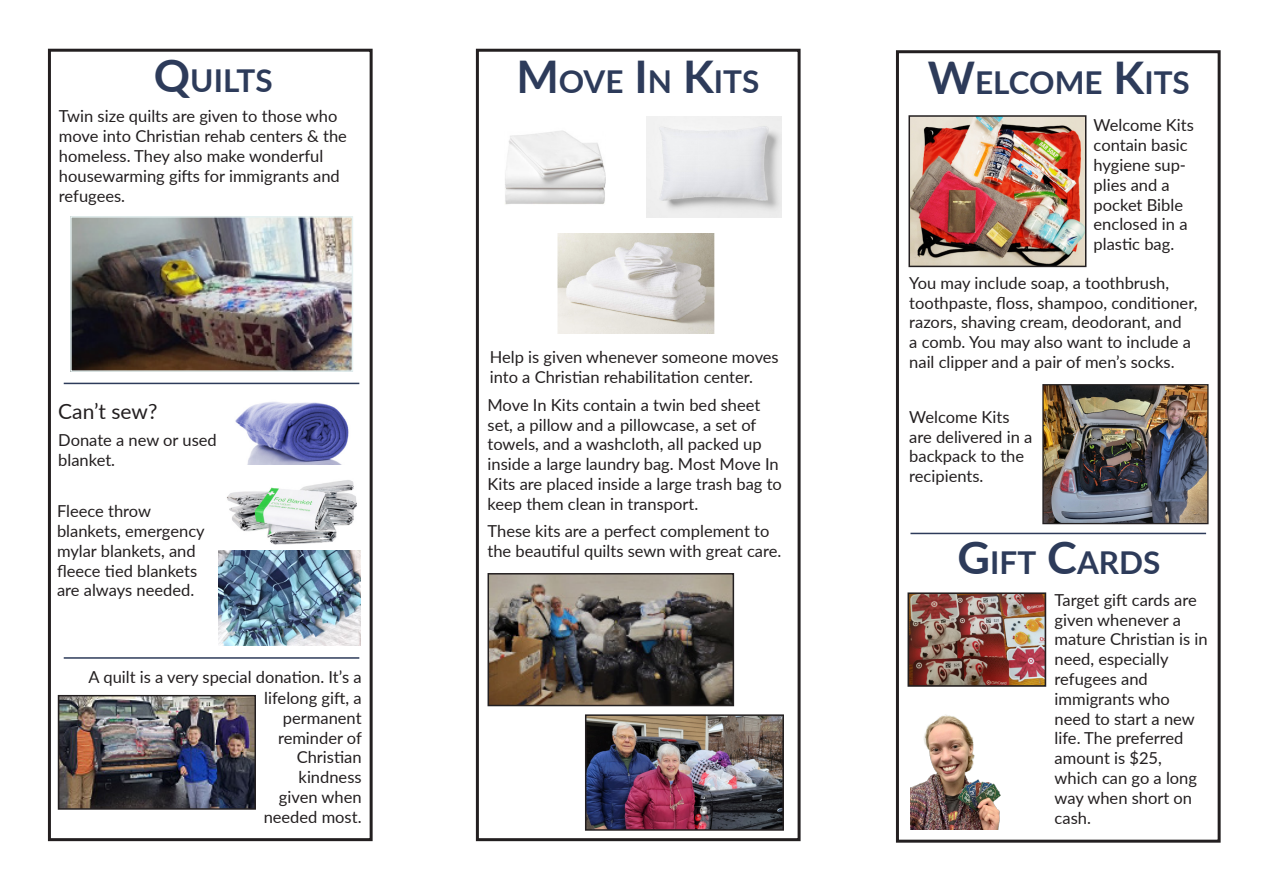
<style>
.page{position:relative;width:1263px;height:893px;background:#fff}
.page>*{position:absolute;margin:0;border:0;box-sizing:border-box;transform-origin:0 0}
.t1{font:700 31.5px "Lato";color:#2d3b5a}
.t2{font:21px "Lato";color:#231f20}
.t3{font:16.5px/19.8px "Lato";color:#231f20}
.s1{font-size:45px}
</style>
<div class="page">
<div style="left:48px;top:49px;width:325px;height:792px;border:3px solid #231f20"></div>
<div style="left:476px;top:49px;width:324px;height:792px;border:3px solid #231f20"></div>
<div style="left:896px;top:50px;width:324px;height:793px;border:3px solid #231f20"></div>
<img style="left:73px;top:219px;width:277px;height:150px">
<div style="left:70px;top:216px;width:283px;height:156px;border:2px solid #e6f2f2"></div>
<hr style="left:64px;top:383px;width:295px;height:1px;background:#2d3b5a">
<hr style="left:64px;top:657px;width:295px;height:2px;background:#2d3b5a">
<hr style="left:910px;top:533px;width:296px;height:1px;background:#2d3b5a">
<img style="left:235px;top:402px;width:114px;height:63px">
<img style="left:227px;top:480px;width:130px;height:64px">
<img style="left:218px;top:550px;width:143px;height:95px">
<img style="left:60px;top:697px;width:194px;height:111px">
<div style="left:58px;top:695px;width:198px;height:115px;border:1px solid #231f20"></div>
<img style="left:490px;top:576px;width:241px;height:127px">
<div style="left:487px;top:573px;width:247px;height:133px;border:2px solid #231f20"></div>
<img style="left:588px;top:717px;width:193px;height:111px">
<div style="left:585px;top:714px;width:199px;height:117px;border:2px solid #231f20"></div>
<img style="left:505px;top:130px;width:101px;height:75px">
<img style="left:647px;top:116px;width:134px;height:102px">
<img style="left:558px;top:234px;width:157px;height:99px">
<img style="left:911px;top:118px;width:172px;height:146px">
<div style="left:908px;top:115px;width:178px;height:152px;border:2px solid #231f20"></div>
<img style="left:1044px;top:386px;width:162px;height:136px">
<div style="left:1042px;top:384px;width:166px;height:140px;border:1px solid #231f20"></div>
<img style="left:910px;top:595px;width:133px;height:89px">
<div style="left:907px;top:592px;width:139px;height:95px;border:2px solid #231f20"></div>
<img style="left:910px;top:714px;width:90px;height:116px">
<p class="t1" style="left:154px;top:57px;width:120px"><span class="s1">Q</span>UILTS</p>
<p class="t1" style="left:516px;top:58px;width:244px"><span class="s1">M</span>OVE <span class="s1">I</span> N <span class="s1">K</span>ITS</p>
<p class="t3" style="left:59px;top:106px;width:290px">Twin size quilts are given to those who move into Christian rehab centers &amp; the homeless. They also make wonderful housewarming gifts for immigrants and refugees.</p>
<p class="t2" style="left:58px;top:396px;width:101px">Can’t sew?</p>
<p class="t3" style="left:58px;top:430px;width:160px">Donate a new or used blanket.</p>
<p class="t3" style="left:57px;top:501px;width:96px">Fleece throw</p>
<p class="t3" style="left:57px;top:520px;width:149px">blankets, emergency mylar blankets, and fleece tied blankets are always needed.</p>
<p class="t3" style="left:89px;top:667px;width:274px">A quilt is a very special donation. It’s a</p>
<p class="t3" style="left:264px;top:687px;width:99px">lifelong gift, a</p>
<p class="t3" style="left:264px;top:707px;width:100px;text-align:right">permanent reminder of<br>Christian kindness given when needed most.</p>
<p class="t3" style="left:490px;top:346px;width:290px">Help is given whenever someone moves into a Christian rehabilitation center.</p>
<p class="t3" style="left:487px;top:394px;width:296px">Move In Kits contain a twin bed sheet set, a pillow and a pillowcase, a set of towels, and a washcloth, all packed up inside a large laundry bag. Most Move In Kits are placed inside a large trash bag to keep them clean in transport.</p>
<p class="t3" style="left:487px;top:520px;width:295px">These kits are a perfect complement to the beautiful quilts sewn with great care.</p>
<p class="t1" style="left:928px;top:59px;width:263px"><span class="s1">W</span>ELCOM E <span class="s1">K</span>ITS</p>
<p class="t3" style="left:1093px;top:115px;width:102px">Welcome Kits contain basic hygiene sup&shy;plies and a pocket Bible enclosed in a plastic bag.</p>
<p class="t3" style="left:909px;top:272px;width:290px">You may include soap, a toothbrush, toothpaste, floss, shampoo, conditioner, razors, shaving cream, deodorant, and<br>a comb. You may also want to include a nail clipper and a pair of men’s socks.</p>
<p class="t3" style="left:909px;top:406px;width:125px">Welcome Kits are delivered in a backpack to the recipients.</p>
<p class="t1" style="left:957px;top:539px;width:204px"><span class="s1">G</span>IFT <span class="s1">C</span>ARDS</p>
<p class="t3" style="left:1054px;top:589px;width:155px">Target gift cards are given whenever a mature Christian is in need, especially</p>
<p class="t3" style="left:1054px;top:668px;width:95px">refugees and</p>
<p class="t3" style="left:1054px;top:688px;width:144px">immigrants who need to start a new life. The preferred amount is $25, which can go a long way when short on cash.</p>
</div>
